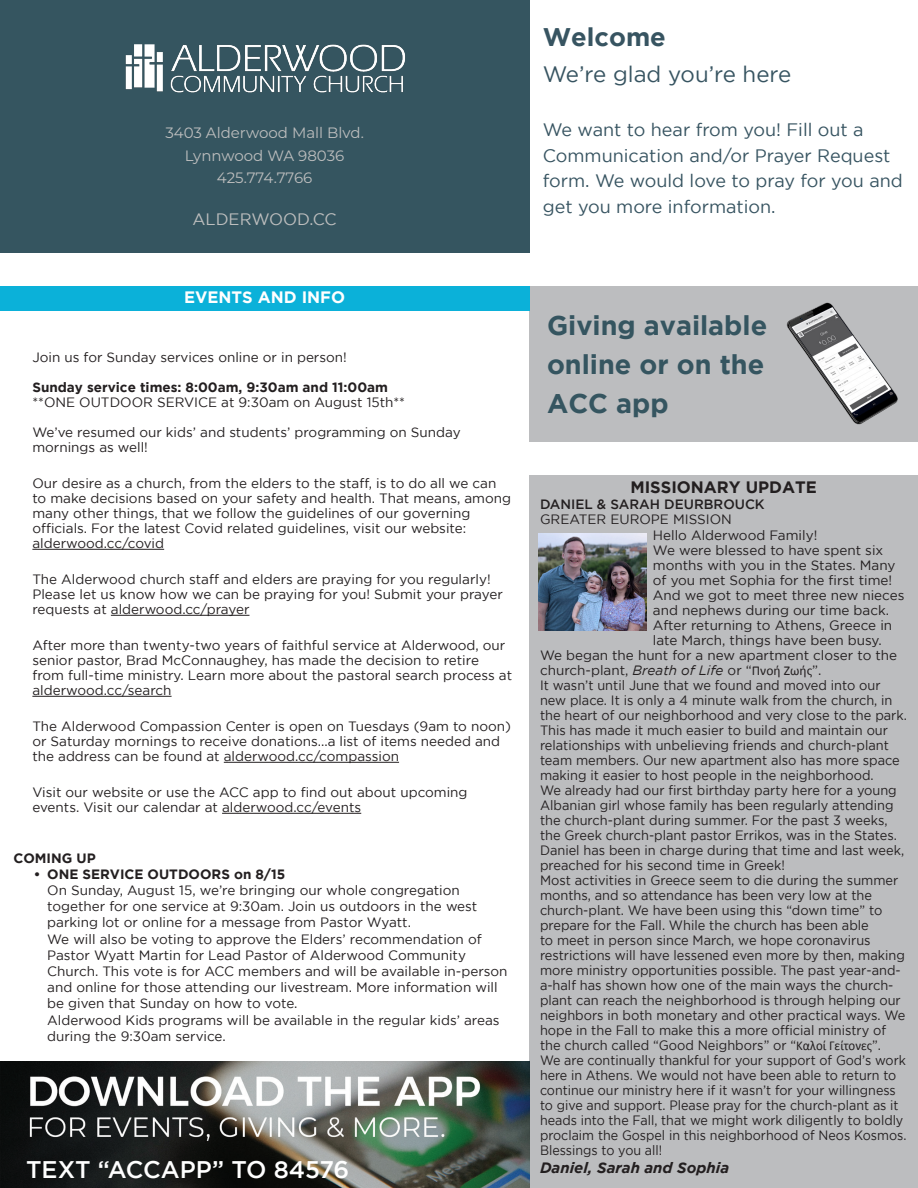
<style>
.page{position:relative;width:918px;height:1188px;background:#fff}
.page>*{position:absolute;margin:0;border:0;box-sizing:border-box;transform-origin:0 0}
.t1{font:700 27px/39px "Gotham";color:#355560}
.t2{font:700 25.5px "Gotham";color:#375461}
.t3{font:500 24px "Gotham";color:#fff}
.t4{font:22.35px "Gotham";color:#375461}
.t5{font:18px/25.5px "Gotham";color:#375461}
.t6{font:700 16.5px "Gotham";color:#231f20}
.t7{font:700 16.5px "Gotham";color:#fff}
.t8{font:16.5px "Gotham";color:#bdbebe}
.t9{font:15px "Montserrat";color:#bdbebe}
.t10{font:italic 700 15px "Gotham";color:#231f20}
.t11{font:13.5px/15px "Gotham";color:#231f20}
.t12{font:13.5px/15px "Gotham";color:#231f20;scale:.95 1}
.t13{font:13.5px/15px "Gotham";color:#231f20;scale:.93 1}
.t14{font:700 13.5px "Gotham";color:#231f20}
.t15{font:500 13.5px "Gotham";color:#231f20}
.s1{font-weight:700}
.s2{font-style:italic}
.s3{font-family:"Calibri"}
</style>
<div class="page">
<div style="left:529px;top:475px;width:389px;height:713px;background:#bcbdbf"></div>
<img style="left:538px;top:533px;width:108px;height:98px">
<div style="left:529px;top:286px;width:389px;height:155px;background:#bcbdbf"></div>
<img style="left:786px;top:302px;width:112px;height:123px">
<img style="left:0;top:1061px;width:529px;height:127px">
<div style="left:0;top:0;width:529px;height:252px;background:#355560"></div>
<img style="left:125px;top:44px;width:281px;height:49px">
<hr style="left:32px;top:549px;width:132px;height:1px;background:#231f20">
<hr style="left:111px;top:615px;width:138px;height:1px;background:#231f20">
<hr style="left:32px;top:696px;width:140px;height:1px;background:#231f20">
<hr style="left:224px;top:762px;width:175px;height:1px;background:#231f20">
<hr style="left:222px;top:813px;width:139px;height:1px;background:#231f20">
<div style="left:0;top:286px;width:529px;height:24px;background:#0bb1d9"></div>
<p class="t9" style="left:165px;top:123px;width:200px">3403 Alderwood Mall Blvd.</p>
<p class="t9" style="left:185px;top:145px;width:161px">Lynnwood WA 98036</p>
<p class="t9" style="left:217px;top:168px;width:97px">425.774.7766</p>
<p class="t8" style="left:193px;top:210px;width:146px">ALDERWOOD.CC</p>
<p class="t7" style="left:184px;top:287px;width:163px">EVENTS AND INFO</p>
<p class="t11" style="left:32px;top:349px;width:316px">Join us for Sunday services online or in person!</p>
<p class="t14" style="left:32px;top:379px;width:357px">Sunday service times: 8:00am, 9:30am and 11:00am</p>
<p class="t11" style="left:32px;top:394px;width:374px">**ONE OUTDOOR SERVICE at 9:30am on August 15th**</p>
<p class="t11" style="left:32px;top:424px;width:430px">We’ve resumed our kids’ and students’ programming on Sunday mornings as well!</p>
<p class="t11" style="left:32px;top:475px;width:480px">Our desire as a church, from the elders to the staff, is to do all we can to make decisions based on your safety and health. That means, among many other things, that we follow the guidelines of our governing officials. For the latest Covid related guidelines, visit our website: alderwood.cc/covid</p>
<p class="t11" style="left:32px;top:571px;width:472px">The Alderwood church staff and elders are praying for you regularly!<br>Please let us know how we can be praying for you! Submit your prayer requests at alderwood.cc/prayer</p>
<p class="t11" style="left:32px;top:637px;width:481px">After more than twenty-two years of faithful service at Alderwood, our senior pastor, Brad McConnaughey, has made the decision to retire from full-time ministry. Learn more about the pastoral search process at alderwood.cc/search</p>
<p class="t11" style="left:32px;top:718px;width:480px">The Alderwood Compassion Center is open on Tuesdays (9am to noon) or Saturday mornings to receive donations...a list of items needed and the address can be found at alderwood.cc/compassion</p>
<p class="t11" style="left:32px;top:784px;width:437px">Visit our website or use the ACC app to find out about upcoming events. Visit our calendar at alderwood.cc/events</p>
<p class="t14" style="left:14px;top:850px;width:84px">COMING UP</p>
<p class="t11" style="left:47px;top:866px;width:462px;line-height:16.2px;text-indent:-14px"><span class="s1">• ONE SERVICE OUTDOORS on 8/15<br></span>On Sunday, August 15, we’re bringing our whole congregation together for one service at 9:30am. Join us outdoors in the west parking lot or online for a message from Pastor Wyatt.<br>We will also be voting to approve the Elders’ recommendation of Pastor Wyatt Martin for Lead Pastor of Alderwood Community Church. This vote is for ACC members and will be available in-person and online for those attending our livestream. More information will be given that Sunday on how to vote.<br>Alderwood Kids programs will be available in the regular kids’ areas during the 9:30am service.</p>
<p class="t3" style="left:26px;top:1156px;width:325px">TEXT “ACCAPP” TO 84576</p>
<p class="t2" style="left:543px;top:22px;width:125px">Welcome</p>
<p class="t4" style="left:543px;top:62px;width:250px">We’re glad you’re here</p>
<p class="t5" style="left:543px;top:117px;width:362px">We want to hear from you! Fill out a Communication and/or Prayer Request form. We would love to pray for you and get you more information.</p>
<p class="t1" style="left:547px;top:305px;width:222px">Giving available</p>
<p class="t1" style="left:547px;top:344px;width:219px">online or on the<br>ACC app</p>
<p class="t6" style="left:630px;top:477px;width:188px">MISSIONARY UPDATE</p>
<p class="t15" style="left:540px;top:496px;width:226px">DANIEL &amp; SARAH DEURBROUCK</p>
<p class="t11" style="left:540px;top:511px;width:193px">GREATER EUROPE MISSION</p>
<p class="t11" style="left:653px;top:527px;width:166px">Hello Alderwood Family!</p>
<p class="t11" style="left:653px;top:542px;width:232px">We were blessed to have spent six</p>
<p class="t11" style="left:653px;top:557px;width:244px">months with you in the States. Many</p>
<p class="t11" style="left:653px;top:572px;width:241px">of you met Sophia for the first time!</p>
<p class="t11" style="left:653px;top:587px;width:253px">And we got to meet three new nieces</p>
<p class="t11" style="left:653px;top:602px;width:238px">and nephews during our time back.</p>
<p class="t11" style="left:653px;top:617px;width:241px">After returning to Athens, Greece in</p>
<p class="t11" style="left:653px;top:632px;width:230px">late March, things have been busy.</p>
<p class="t11" style="left:540px;top:647px;width:359px">We began the hunt for a new apartment closer to the</p>
<p class="t11" style="left:540px;top:662px;width:283px">church-plant, <span class="s2">Breath of Life</span> or “<span class="s3">Πνοή Ζωής</span>”.</p>
<p class="t12" style="left:540px;top:677px;width:388px">It wasn’t until June that we found and moved into our new place. It is only a 4 minute walk from the church, in the heart of our neighborhood and very close to the park.<br>This has made it much easier to build and maintain our relationships with unbelieving friends and church-plant team members. Our new apartment also has more space making it easier to host people in the neighborhood.<br>We already had our first birthday party here for a young Albanian girl whose family has been regularly attending the church-plant during summer. For the past 3 weeks, the Greek church-plant pastor Errikos, was in the States.<br>Daniel has been in charge during that time and last week, preached for his second time in Greek!</p>
<p class="t12" style="left:540px;top:872px;width:386px">Most activities in Greece seem to die during the summer months, and so attendance has been very low at the church-plant. We have been using this “down time” to prepare for the Fall. While the church has been able<br>to meet in person since March, we hope coronavirus restrictions will have lessened even more by then, making more ministry opportunities possible. The past year-and&shy;a-half has shown how one of the main ways the church&shy;plant can reach the neighborhood is through helping our neighbors in both monetary and other practical ways. We hope in the Fall to make this a more official ministry of the church called “Good Neighbors” or “<span class="s3">Καλοί Γείτονες</span>”.</p>
<p class="t13" style="left:540px;top:1052px;width:396px">We are continually thankful for your support of God’s work here in Athens. We would not have been able to return to continue our ministry here if it wasn’t for your willingness to give and support. Please pray for the church-plant as it heads into the Fall, that we might work diligently to boldly proclaim the Gospel in this neighborhood of Neos Kosmos.</p>
<p class="t13" style="left:540px;top:1142px;width:133px">Blessings to you all!</p>
<p class="t10" style="left:540px;top:1159px;width:191px">Daniel, Sarah and Sophia</p>
</div>
